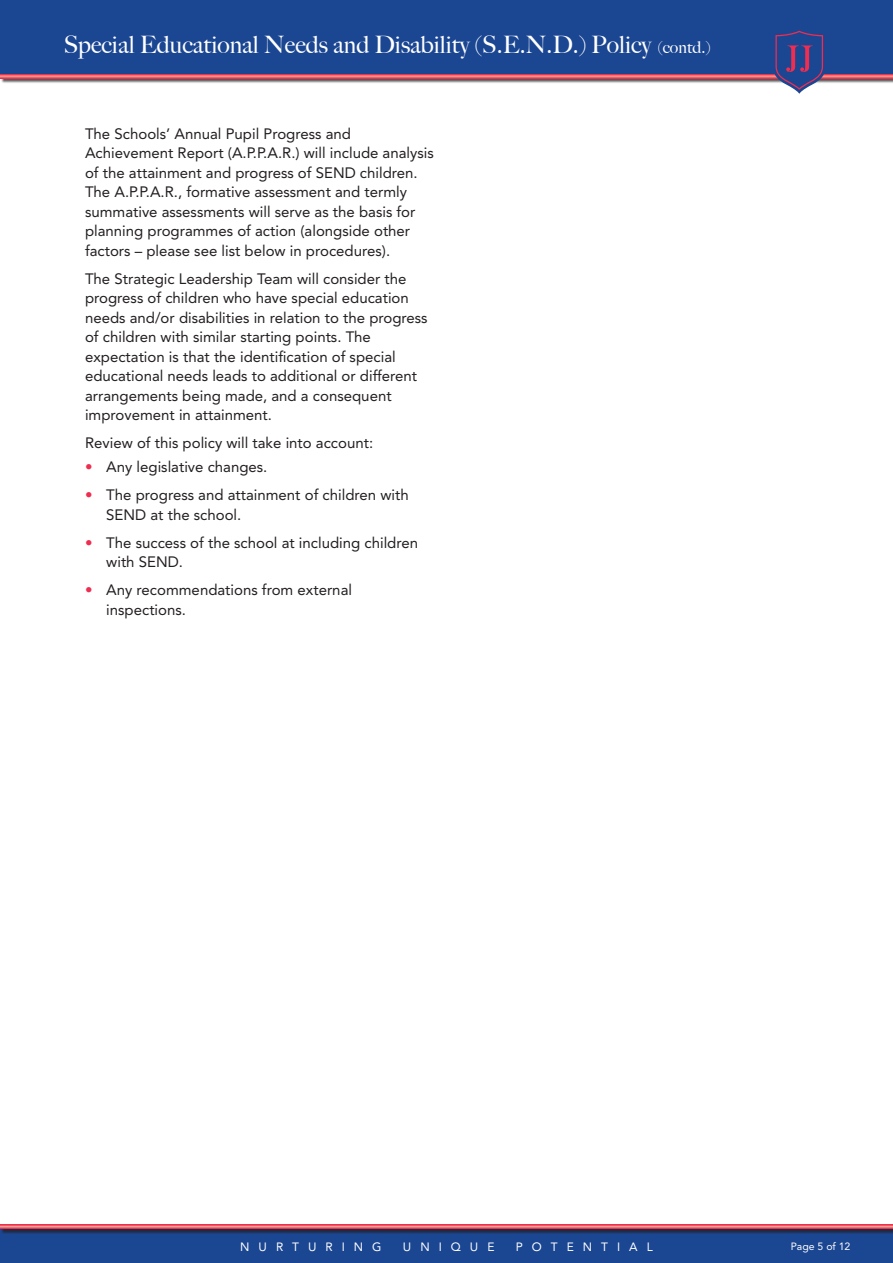
<style>
.page{position:relative;width:893px;height:1263px;background:#fff}
.page>*{position:absolute;margin:0;border:0;box-sizing:border-box;transform-origin:0 0}
.t1{font:500 24px "Big Caslon";color:#fff}
.t2{font:15px/19.5px "Avenir LT Std";color:#231f20}
.t3{font:12px "Avenir LT Std";letter-spacing:.75em;color:#fff}
.t4{font:10.5px "Avenir LT Std";color:#fff}
.s1{font-size:16.5px}
.s2{color:#ee2d50}
</style>
<div class="page">
<div style="left:0;top:1229px;width:893px;height:34px;background:#1b4692"></div>
<div style="left:1px;top:1226px;width:892px;height:8px;background:#231f20;opacity:.75"></div>
<svg style="left:0;top:1225px;width:893px;height:4px;background:#f1656e"></svg>
<div style="left:0;top:0;width:893px;height:77px;background:#1b4692"></div>
<div style="left:1px;top:75px;width:892px;height:8px;background:#231f20;opacity:.75"></div>
<svg style="left:0;top:74px;width:893px;height:5px;background:#f05967"></svg>
<svg style="left:773px;top:30px;width:53px;height:64px"></svg>
<h1 class="t1" style="left:64px;top:25px;width:648px">Special Educational Needs and Disability (S.E.N.D.) Policy <span class="s1">(contd.)</span></h1>
<p class="t2" style="left:85px;top:124px;width:350px">The Schools’ Annual Pupil Progress and Achievement Report (A.P.P.A.R.) will include analysis of the attainment and progress of SEND children.<br>The A.P.P.A.R., formative assessment and termly summative assessments will serve as the basis for planning programmes of action (alongside other factors – please see list below in procedures).</p>
<p class="t2" style="left:85px;top:269px;width:344px">The Strategic Leadership Team will consider the progress of children who have special education needs and/or disabilities in relation to the progress of children with similar starting points. The expectation is that the identification of special educational needs leads to additional or different arrangements being made, and a consequent improvement in attainment.</p>
<p class="t2" style="left:85px;top:434px;width:290px">Review of this policy will take into account:</p>
<p class="t2" style="left:85px;top:457px;width:184px"><span class="s2">•</span> Any legislative changes.</p>
<p class="t2" style="left:106px;top:485px;width:304px;text-indent:-21px"><span class="s2">•</span> The progress and attainment of children with<br>SEND at the school.</p>
<p class="t2" style="left:106px;top:533px;width:313px;text-indent:-21px"><span class="s2">•</span> The success of the school at including children with SEND.</p>
<p class="t2" style="left:106px;top:580px;width:247px;text-indent:-21px"><span class="s2">•</span> Any recommendations from external inspections.</p>
<p class="t3" style="left:240px;top:1240px;width:143px">NURTURING</p>
<p class="t3" style="left:403px;top:1240px;width:93px">UNIQUE</p>
<p class="t3" style="left:516px;top:1240px;width:138px">POTENTIAL</p>
<p class="t4" style="left:791px;top:1240px;width:61px">Page 5 of 12</p>
</div>
